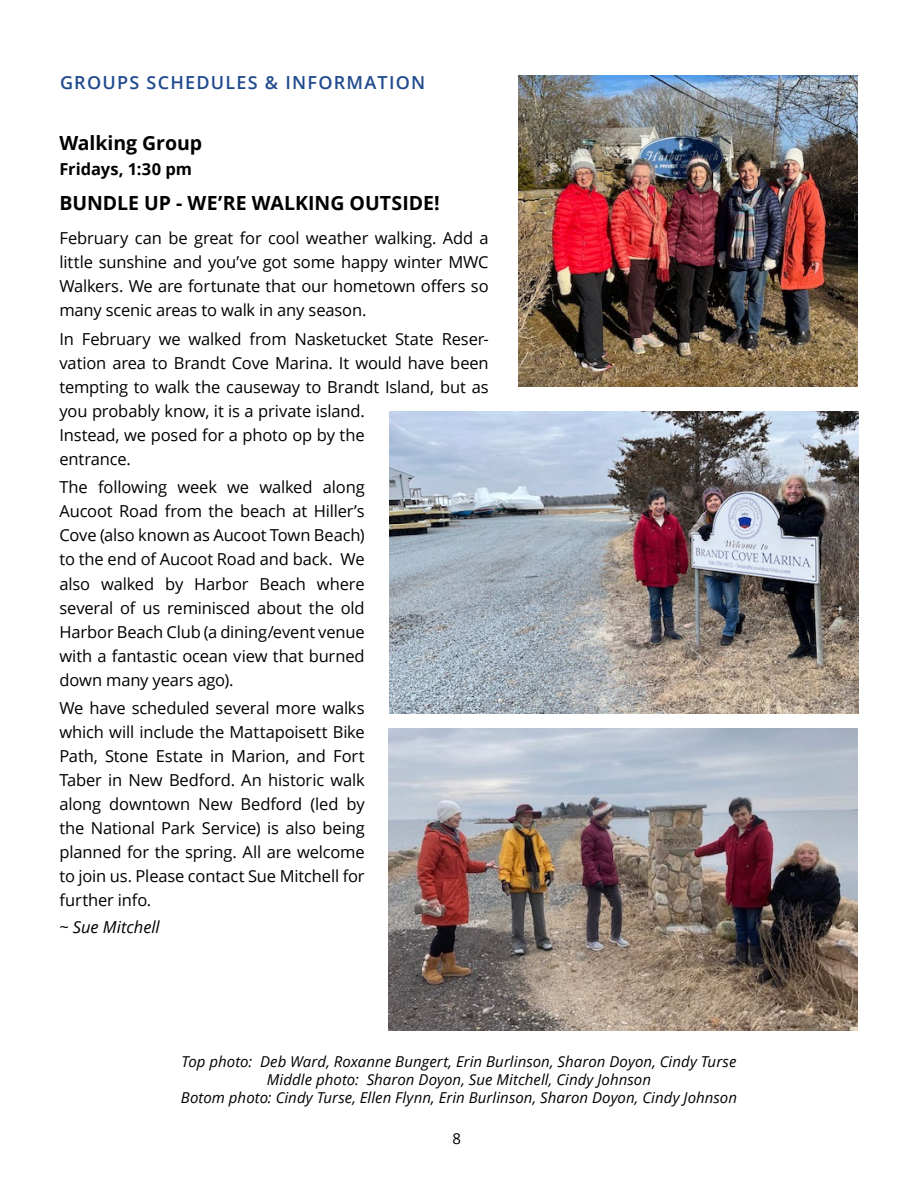
<style>
.page{position:relative;width:918px;height:1188px;background:#fff}
.page>*{position:absolute;margin:0;border:0;box-sizing:border-box;transform-origin:0 0}
.t1{font:700 19.5px "Open Sans";letter-spacing:-.005em;color:#000}
.t2{font:600 18px "Open Sans";letter-spacing:.07em;color:#204a8d}
.t3{font:16.5px/24px "Open Sans";letter-spacing:-.01em;color:#000;text-align:justify}
.t4{font:700 16.5px "Open Sans";color:#000}
.t5{font:italic 16.5px "Open Sans";color:#000}
.t6{font:italic 15px/18px "Open Sans";letter-spacing:.005em;color:#000;text-align:center}
.t7{font:15px "Open Sans";color:#000}
</style>
<div class="page">
<img style="left:389px;top:411px;width:469px;height:302px">
<img style="left:389px;top:728px;width:469px;height:303px">
<img style="left:519px;top:75px;width:339px;height:311px">
<p class="t2" style="left:60px;top:70px;width:367px">GROUPS SCHEDULES &amp; INFORMATION</p>
<p class="t1" style="left:59px;top:129px;width:144px">Walking Group</p>
<p class="t4" style="left:59px;top:158px;width:134px">Fridays, 1:30 pm</p>
<p class="t1" style="left:59px;top:189px;width:382px">BUNDLE UP - WE’RE WALKING OUTSIDE!</p>
<p class="t3" style="left:59px;top:226px;width:431px">February can be great for cool weather walking. Add a little sunshine and you’ve got some happy winter MWC Walkers. We are fortunate that our hometown offers so many scenic areas to walk in any season.</p>
<p class="t3" style="left:59px;top:327px;width:431px;text-align:left">In February we walked from Nasketucket State Reser&shy;vation area to Brandt Cove Marina. It would have been tempting to walk the causeway to Brandt Island, but as you probably know, it is a private island.<br>Instead, we posed for a photo op by the<br>entrance.</p>
<p class="t3" style="left:59px;top:475px;width:307px">The following week we walked along Aucoot Road from the beach at Hiller’s Cove (also known as Aucoot Town Beach) to the end of Aucoot Road and back. We also walked by Harbor Beach where several of us reminisced about the old Harbor Beach Club (a dining/event venue with a fantastic ocean view that burned down many years ago).</p>
<p class="t3" style="left:59px;top:696px;width:307px">We have scheduled several more walks which will include the Mattapoisett Bike Path, Stone Estate in Marion, and Fort Taber in New Bedford. An historic walk along downtown New Bedford (led by the National Park Service) is also being planned for the spring. All are welcome to join us. Please contact Sue Mitchell for further info.</p>
<p class="t5" style="left:59px;top:916px;width:102px">~ Sue Mitchell</p>
<p class="t6" style="left:181px;top:1053px;width:558px">Top photo: Deb Ward, Roxanne Bungert, Erin Burlinson, Sharon Doyon, Cindy Turse<br>Middle photo: Sharon Doyon, Sue Mitchell, Cindy Johnson<br>Botom photo: Cindy Turse, Ellen Flynn, Erin Burlinson, Sharon Doyon, Cindy Johnson</p>
<p class="t7" style="left:452px;top:1128px;width:10px">8</p>
</div>
